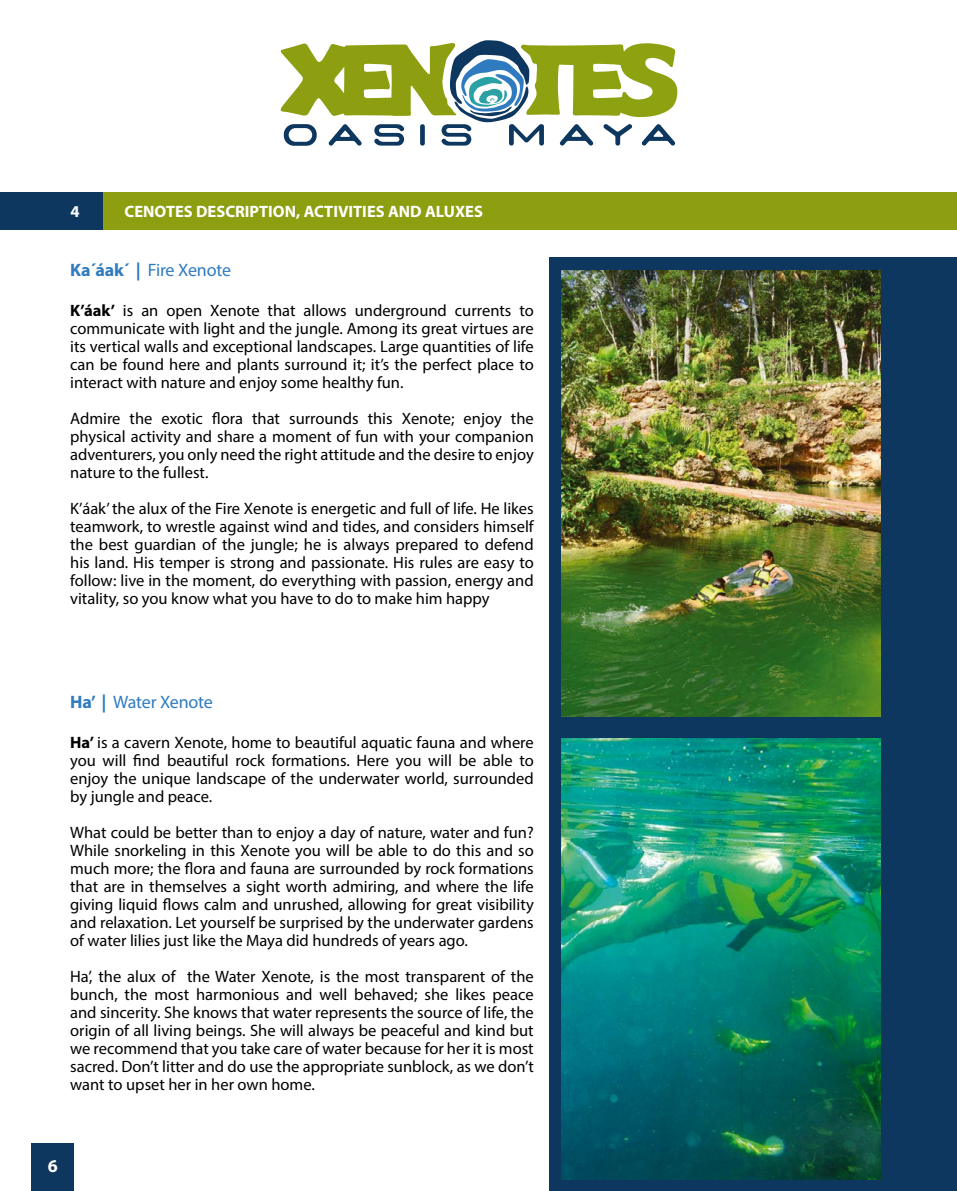
<style>
.page{position:relative;width:957px;height:1191px;background:#fff}
.page>*{position:absolute;margin:0;border:0;box-sizing:border-box;transform-origin:0 0}
.t1{font:18px "Myriad Pro";letter-spacing:-.015em;color:#307bc0}
.t2{font:700 18px "Myriad Pro";color:#fff}
.t3{font:16.5px/18px "Myriad Pro";color:#000;text-align:justify}
.t4{font:700 16.5px "Myriad Pro";color:#fff}
.s1{font-weight:700}
</style>
<div class="page">
<svg style="left:280px;top:40px;width:398px;height:106px"></svg>
<div style="left:32px;top:1143px;width:42px;height:48px;background:#0d375f"></div>
<div style="left:0;top:193px;width:114px;height:37px;background:#0d375f"></div>
<div style="left:103px;top:192px;width:854px;height:38px;background:#8d9f10"></div>
<div style="left:550px;top:257px;width:407px;height:934px;background:#0d375f"></div>
<img style="left:562px;top:271px;width:319px;height:445px">
<img style="left:562px;top:739px;width:319px;height:440px">
<p class="t4" style="left:71px;top:201px;width:11px">4</p>
<p class="t4" style="left:125px;top:201px;width:360px">CENOTES DESCRIPTION, ACTIVITIES AND ALUXES</p>
<p class="t1" style="left:70px;top:259px;width:162px"><span class="s1">Ka´áak´ |</span> Fire Xenote</p>
<p class="t3" style="left:70px;top:301px;width:465px"><span class="s1">K’áak’</span> is an open Xenote that allows underground currents to communicate with light and the jungle. Among its great virtues are its vertical walls and exceptional landscapes. Large quantities of life can be found here and plants surround it; it’s the perfect place to interact with nature and enjoy some healthy fun.</p>
<p class="t3" style="left:70px;top:409px;width:465px">Admire the exotic flora that surrounds this Xenote; enjoy the physical activity and share a moment of fun with your companion adventurers, you only need the right attitude and the desire to enjoy nature to the fullest.</p>
<p class="t3" style="left:70px;top:499px;width:465px">K’áak’ the alux of the Fire Xenote is energetic and full of life. He likes teamwork, to wrestle against wind and tides, and considers himself the best guardian of the jungle; he is always prepared to defend his land. His temper is strong and passionate. His rules are easy to follow: live in the moment, do everything with passion, energy and vitality, so you know what you have to do to make him happy</p>
<p class="t1" style="left:70px;top:691px;width:144px"><span class="s1">Ha’ |</span> Water Xenote</p>
<p class="t3" style="left:70px;top:733px;width:465px"><span class="s1">Ha’</span> is a cavern Xenote, home to beautiful aquatic fauna and where you will find beautiful rock formations. Here you will be able to enjoy the unique landscape of the underwater world, surrounded by jungle and peace.</p>
<p class="t3" style="left:70px;top:823px;width:465px">What could be better than to enjoy a day of nature, water and fun?<br>While snorkeling in this Xenote you will be able to do this and so much more; the flora and fauna are surrounded by rock formations that are in themselves a sight worth admiring, and where the life giving liquid flows calm and unrushed, allowing for great visibility and relaxation. Let yourself be surprised by the underwater gardens of water lilies just like the Maya did hundreds of years ago.</p>
<p class="t3" style="left:70px;top:967px;width:465px">Ha’, the alux of the Water Xenote, is the most transparent of the bunch, the most harmonious and well behaved; she likes peace and sincerity. She knows that water represents the source of life, the origin of all living beings. She will always be peaceful and kind but we recommend that you take care of water because for her it is most sacred. Don’t litter and do use the appropriate sunblock, as we don’t want to upset her in her own home.</p>
<p class="t2" style="left:48px;top:1154px;width:11px">6</p>
</div>
